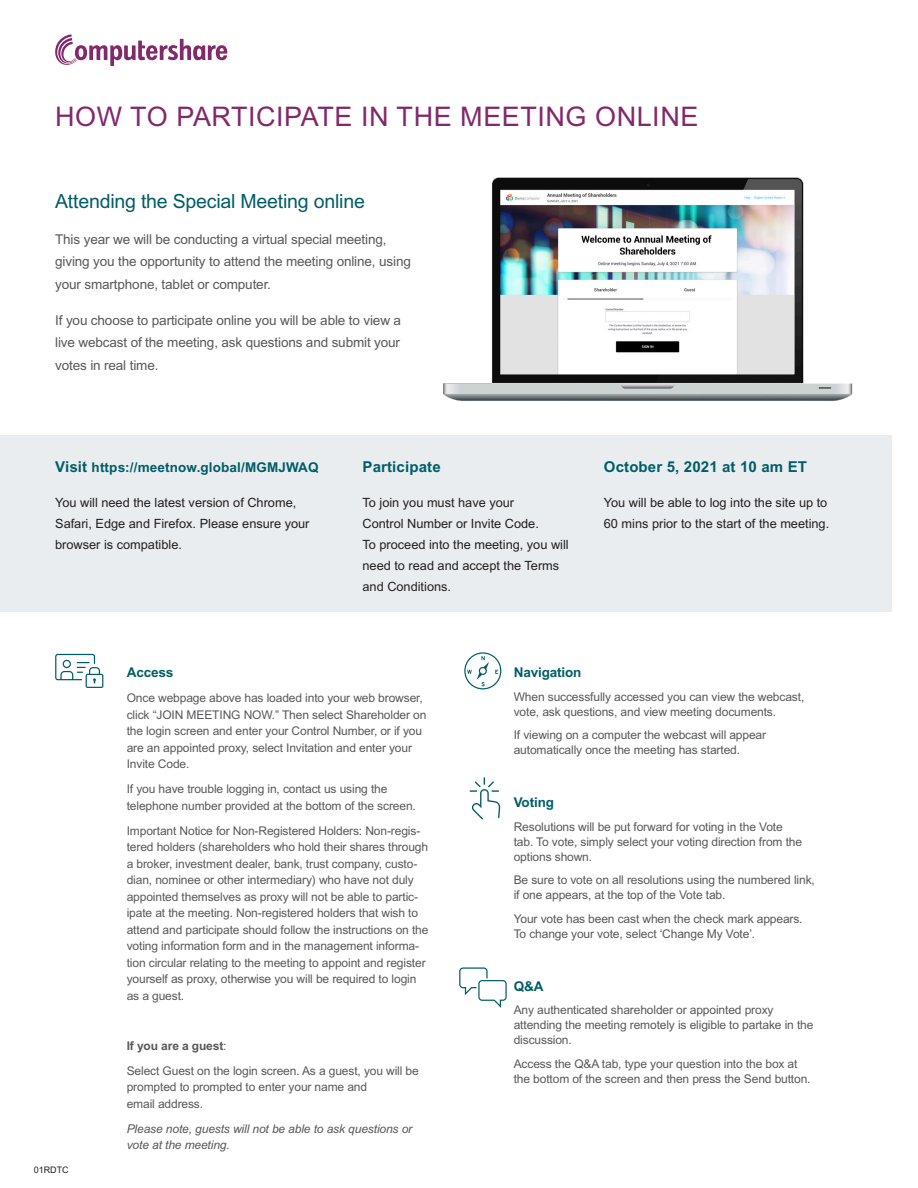
<style>
.page{position:relative;width:918px;height:1188px;background:#fff}
.page>*{position:absolute;margin:0;border:0;box-sizing:border-box;transform-origin:0 0}
.t1{font:27px "Arial MT Std";letter-spacing:.02em;color:#82296b}
.Subhead_1{font:19.5px "Arial MT Std";letter-spacing:-.01em;color:#005d67}
.t2{font:700 15px "Arial MT Std";letter-spacing:.01em;color:#005d67}
.t3{font:13.5px/22.5px "Arial MT Std";letter-spacing:-.01em;color:#57585a}
.t4{font:700 13.5px "Arial MT Std";color:#005d67}
.t5{font:12.75px/21px "Arial MT Std";color:#231f20}
.t6{font:12px/16.5px "Arial MT Std";letter-spacing:-.01em;color:#57585a}
.t7{font:italic 12px/16.5px "Arial MT Std";letter-spacing:-.01em;color:#57585a}
.t8{font:700 12px "Arial MT Std";letter-spacing:-.01em;color:#57585a}
.t9{font:9px "Arial MT Std";color:#231f20}
.s1{font-size:15px}
.s2{font-weight:400}
</style>
<div class="page">
<div style="left:0;top:436px;width:891px;height:176px;background:#e9edef"></div>
<svg style="left:55px;top:34px;width:172px;height:32px"></svg>
<svg style="left:470px;top:777px;width:30px;height:43px"></svg>
<svg style="left:464px;top:652px;width:37px;height:37px"></svg>
<svg style="left:459px;top:967px;width:48px;height:41px"></svg>
<svg style="left:55px;top:654px;width:48px;height:34px"></svg>
<img style="left:443px;top:177px;width:410px;height:224px">
<p class="t1" style="left:55px;top:101px;width:645px">HOW TO PARTICIPATE IN THE MEETING ONLINE</p>
<p class="Subhead_1" style="left:55px;top:190px;width:311px">Attending the Special Meeting online</p>
<p class="t3" style="left:55px;top:228px;width:357px">This year we will be conducting a virtual special meeting, giving you the opportunity to attend the meeting online, using your smartphone, tablet or computer.</p>
<p class="t3" style="left:55px;top:309px;width:347px;text-align:justify">If you choose to participate online you will be able to view a live webcast of the meeting, ask questions and submit your votes in real time.</p>
<p class="t4" style="left:55px;top:459px;width:265px"><span class="s1">Visit</span> https://meetnow.global/MGMJWAQ</p>
<p class="t5" style="left:55px;top:491px;width:256px">You will need the latest version of Chrome,<br>Safari, Edge and Firefox. Please ensure your browser is compatible.</p>
<p class="t2" style="left:363px;top:458px;width:80px">Participate</p>
<p class="t5" style="left:363px;top:491px;width:208px">To join you must have your<br>Control Number or Invite Code.<br>To proceed into the meeting, you will need to read and accept the Terms and Conditions.</p>
<p class="t2" style="left:604px;top:458px;width:205px">October 5, 2021 at 10 am ET</p>
<p class="t5" style="left:604px;top:491px;width:227px">You will be able to log into the site up to<br>60 mins prior to the start of the meeting.</p>
<p class="t9" style="left:34px;top:1165px;width:37px">01RDTC</p>
<p class="t4" style="left:127px;top:665px;width:48px">Access</p>
<p class="t6" style="left:127px;top:690px;width:301px">Once webpage above has loaded into your web browser, click “JOIN MEETING NOW.” Then select Shareholder on the login screen and enter your Control Number, or if you are an appointed proxy, select Invitation and enter your Invite Code.</p>
<p class="t6" style="left:127px;top:781px;width:291px">If you have trouble logging in, contact us using the telephone number provided at the bottom of the screen.</p>
<p class="t6" style="left:127px;top:822px;width:303px">Important Notice for Non-Registered Holders: Non-regis&shy;tered holders (shareholders who hold their shares through a broker, investment dealer, bank, trust company, custo&shy;dian, nominee or other intermediary) who have not duly appointed themselves as proxy will not be able to partic&shy;ipate at the meeting. Non-registered holders that wish to attend and participate should follow the instructions on the voting information form and in the management informa&shy;tion circular relating to the meeting to appoint and register yourself as proxy, otherwise you will be required to login as a guest.</p>
<p class="t8" style="left:127px;top:1039px;width:101px">If you are a guest<span class="s2">:</span></p>
<p class="t6" style="left:127px;top:1062px;width:294px">Select Guest on the login screen. As a guest, you will be prompted to prompted to enter your name and<br>email address.</p>
<p class="t7" style="left:127px;top:1120px;width:287px">Please note, guests will not be able to ask questions or vote at the meeting.</p>
<p class="t4" style="left:514px;top:665px;width:69px">Navigation</p>
<p class="t6" style="left:514px;top:689px;width:292px;line-height:15px">When successfully accessed you can view the webcast, vote, ask questions, and view meeting documents.</p>
<p class="t6" style="left:514px;top:728px;width:254px;line-height:15px">If viewing on a computer the webcast will appear automatically once the meeting has started.</p>
<p class="t4" style="left:514px;top:795px;width:42px">Voting</p>
<p class="t6" style="left:514px;top:819px;width:290px;line-height:15px">Resolutions will be put forward for voting in the Vote tab. To vote, simply select your voting direction from the options shown.</p>
<p class="t6" style="left:514px;top:873px;width:303px;line-height:15px">Be sure to vote on all resolutions using the numbered link, if one appears, at the top of the Vote tab.</p>
<p class="t6" style="left:514px;top:911px;width:290px;line-height:15px">Your vote has been cast when the check mark appears.<br>To change your vote, select ‘Change My Vote’.</p>
<p class="t4" style="left:514px;top:978px;width:31px">Q&amp;A</p>
<p class="t6" style="left:514px;top:1003px;width:301px;line-height:15px">Any authenticated shareholder or appointed proxy attending the meeting remotely is eligible to partake in the discussion.</p>
<p class="t6" style="left:514px;top:1056px;width:298px;line-height:15px">Access the Q&amp;A tab, type your question into the box at the bottom of the screen and then press the Send button.</p>
</div>
